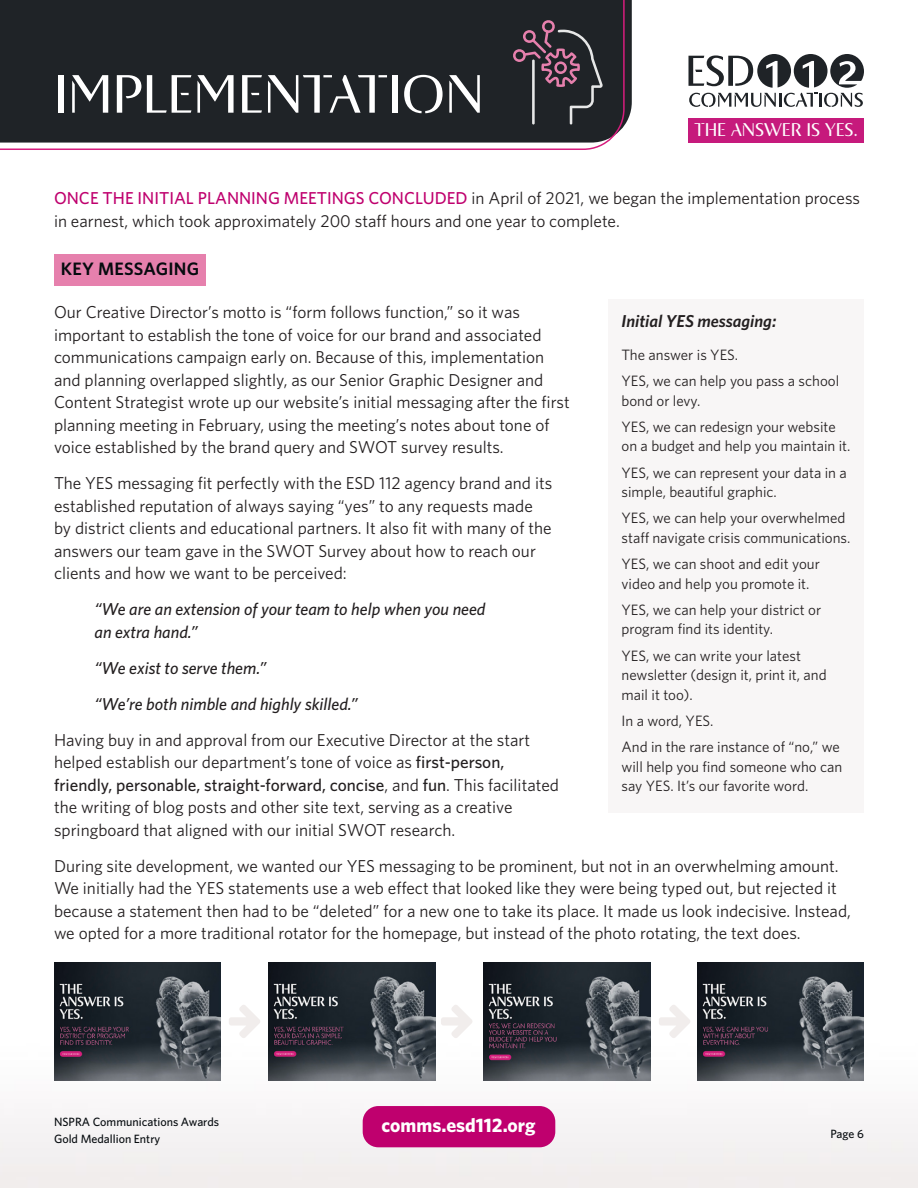
<style>
.page{position:relative;width:918px;height:1188px;background:#fff}
.page>*{position:absolute;margin:0;border:0;box-sizing:border-box;transform-origin:0 0}
.t1{font:57px "Bath Spa New Roman Title";color:#fff}
.t2{font:700 19.65px "Whitney";color:#fff}
.t3{font:19.5px "Bath Spa New Roman Title";color:#fff}
.t4{font:600 18px "Whitney";letter-spacing:.015em;color:#060b0f}
.t5{font:17.25px/22.5px "Whitney";color:#231f20}
.t6{font:italic 500 17.25px/22.5px "Whitney";color:#231f20}
.t7{font:italic 600 17.25px "Whitney";color:#231f20}
.t8{font:15px/26.2px "Whitney";color:#231f20}
.t9{font:500 12px/16.5px "Whitney";color:#060b0f}
.s1{font-weight:500;color:#bf006e}
.s2{font-weight:500}
</style>
<div class="page">
<img style="left:0;top:1038px;width:918px;height:150px">
<svg style="left:688px;top:54px;width:176px;height:53px"></svg>
<div style="left:688px;top:118px;width:176px;height:25px;background:#c61a7c"></div>
<div style="left:363px;top:1106px;width:192px;height:41px;background:#bf006e;border-radius:16px"></div>
<div style="left:0;top:0;width:625px;height:150px;background:#1f2327"></div>
<div style="left:54px;top:254px;width:152px;height:32px;background:#e680ad"></div>
<svg style="left:512px;top:20px;width:91px;height:105px;background:#3c363e"></svg>
<div style="left:608px;top:300px;width:256px;height:513px;background:#f8f6f6"></div>
<img style="left:484px;top:962px;width:166px;height:119px">
<img style="left:698px;top:962px;width:166px;height:119px">
<img style="left:269px;top:962px;width:166px;height:119px">
<img style="left:54px;top:962px;width:166px;height:119px">
<svg style="left:229px;top:1005px;width:31px;height:33px"></svg>
<svg style="left:441px;top:1005px;width:31px;height:33px"></svg>
<svg style="left:659px;top:1005px;width:31px;height:33px"></svg>
<h1 class="t1" style="left:54px;top:67px;width:432px">IMPLEMENTATION</h1>
<p class="t3" style="left:694px;top:120px;width:165px">THE ANSWER IS YES.</p>
<p class="t5" style="left:54px;top:187px;width:808px"><span class="s1">ONCE THE INITIAL PLANNING MEETINGS CONCLUDED</span> in April of 2021, we began the implementation process in earnest, which took approximately 200 staff hours and one year to complete.</p>
<p class="t4" style="left:61px;top:257px;width:140px">KEY MESSAGING</p>
<p class="t5" style="left:54px;top:300px;width:517px">Our Creative Director’s motto is “form follows function,” so it was important to establish the tone of voice for our brand and associated communications campaign early on. Because of this, implementation and planning overlapped slightly, as our Senior Graphic Designer and Content Strategist wrote up our website’s initial messaging after the first planning meeting in February, using the meeting’s notes about tone of voice established by the brand query and SWOT survey results.</p>
<p class="t5" style="left:54px;top:471px;width:500px">The YES messaging fit perfectly with the ESD 112 agency brand and its established reputation of always saying “yes” to any requests made by district clients and educational partners. It also fit with many of the answers our team gave in the SWOT Survey about how to reach our clients and how we want to be perceived:</p>
<p class="t6" style="left:95px;top:598px;width:393px">“We are an extension of your team to help when you need an extra hand.”</p>
<p class="t6" style="left:95px;top:649px;width:265px;line-height:36px">“We exist to serve them.”<br>“We’re both nimble and highly skilled.”</p>
<p class="t5" style="left:54px;top:728px;width:507px">Having buy in and approval from our Executive Director at the start helped establish our department’s tone of voice as <span class="s2">first-person, friendly, personable, straight-forward, concise</span>, and <span class="s2">fun</span>. This facilitated the writing of blog posts and other site text, serving as a creative springboard that aligned with our initial SWOT research.</p>
<p class="t5" style="left:54px;top:854px;width:799px">During site development, we wanted our YES messaging to be prominent, but not in an overwhelming amount.<br>We initially had the YES statements use a web effect that looked like they were being typed out, but rejected it because a statement then had to be “deleted” for a new one to take its place. It made us look indecisive. Instead, we opted for a more traditional rotator for the homepage, but instead of the photo rotating, the text does.</p>
<p class="t7" style="left:622px;top:309px;width:156px">Initial YES messaging:</p>
<p class="t8" style="left:622px;top:341px;width:219px">The answer is YES.<br>YES, we can help you pass a school</p>
<p class="t8" style="left:622px;top:387px;width:216px">bond or levy.<br>YES, we can redesign your website</p>
<p class="t8" style="left:622px;top:433px;width:230px">on a budget and help you maintain it.<br>YES, we can represent your data in a</p>
<p class="t8" style="left:622px;top:478px;width:225px">simple, beautiful graphic.<br>YES, we can help your overwhelmed</p>
<p class="t8" style="left:622px;top:524px;width:230px">staff navigate crisis communications.<br>YES, we can shoot and edit your</p>
<p class="t8" style="left:622px;top:570px;width:201px">video and help you promote it.<br>YES, we can help your district or</p>
<p class="t8" style="left:622px;top:616px;width:181px">program find its identity.<br>YES, we can write your latest</p>
<p class="t8" style="left:622px;top:665px;width:207px;line-height:19.5px">newsletter (design it, print it, and mail it too).</p>
<p class="t8" style="left:622px;top:707px;width:220px">In a word, YES.<br>And in the rare instance of “no,” we</p>
<p class="t8" style="left:622px;top:756px;width:222px;line-height:19.5px">will help you find someone who can say YES. It’s our favorite word.</p>
<p class="t9" style="left:54px;top:1114px;width:167px">NSPRA Communications Awards<br>Gold Medallion Entry</p>
<p class="t2" style="left:382px;top:1112px;width:156px">comms.esd112.org</p>
<p class="t9" style="left:831px;top:1125px;width:35px">Page 6</p>
</div>
